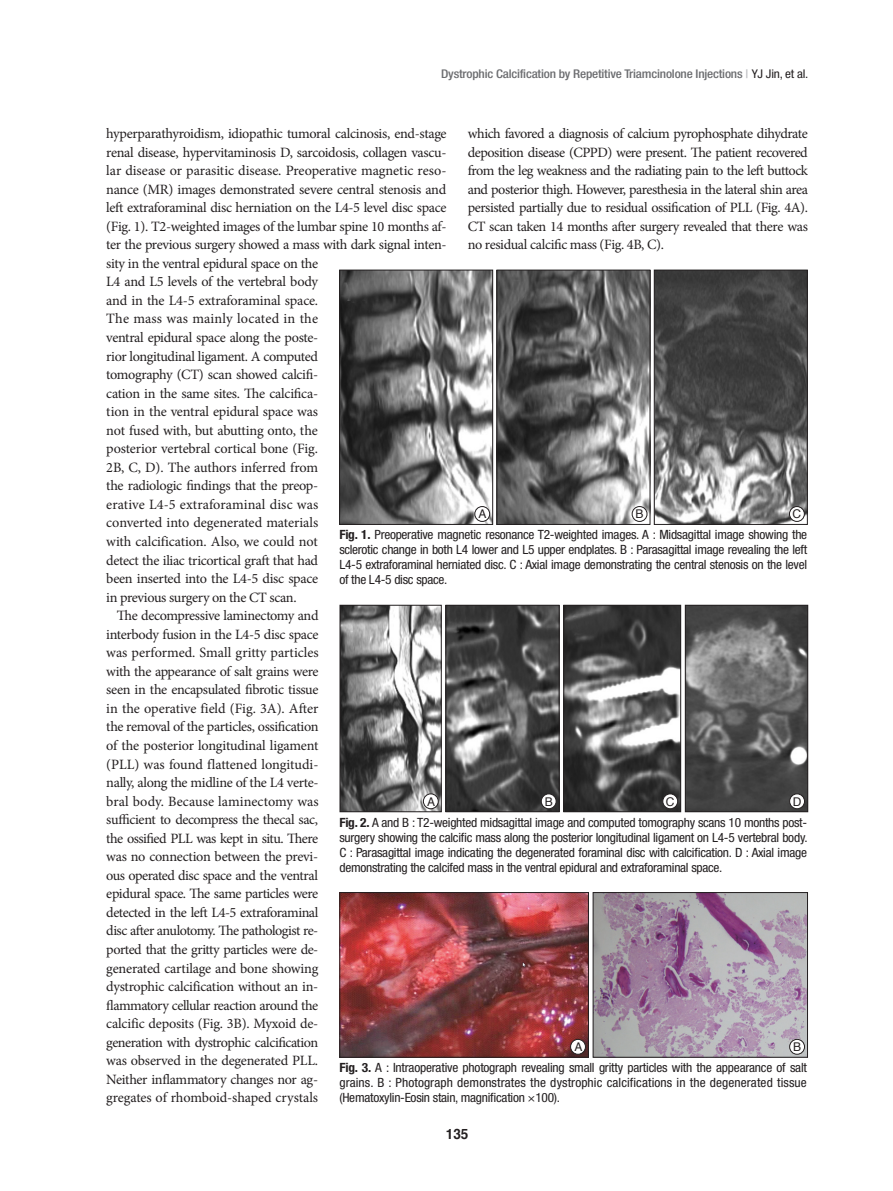
<style>
.page{position:relative;width:893px;height:1191px;background:#fff}
.page>*{position:absolute;margin:0;border:0;box-sizing:border-box;transform-origin:0 0}
.본문_JKNS{font:14.25px/18.6px "Minion Pro";letter-spacing:-.02em;color:#231f20;text-align:justify}
.t1{font:700 14.25px "Helvetica";color:#231f20;scale:.95 1}
.사진설명_JKNS{font:condensed 12.75px/15px "Helvetica Neue LT Std";letter-spacing:-.02em;color:#231f20;text-align:justify;scale:1.05 1}
.런닝_JKNS{font:500 condensed 12px "Helvetica Neue LT Std";letter-spacing:-.015em;color:#6c6d70;scale:1.1 1}
.t2{font:12px "Helvetica";color:#231f20}
.s1{color:#bcbdc0}
.s2{font-weight:400;color:#231f20}
.s3{font-weight:700}
</style>
<div class="page">
<img style="left:341px;top:272px;width:150px;height:250px">
<div style="left:339px;top:270px;width:154px;height:254px;border:1px solid #231f20"></div>
<img style="left:687px;top:607px;width:119px;height:203px">
<div style="left:685px;top:605px;width:123px;height:207px;border:1px solid #231f20"></div>
<img style="left:566px;top:607px;width:113px;height:203px">
<div style="left:564px;top:605px;width:117px;height:207px;border:1px solid #231f20"></div>
<img style="left:448px;top:607px;width:109px;height:203px">
<div style="left:446px;top:605px;width:113px;height:207px;border:1px solid #231f20"></div>
<img style="left:342px;top:607px;width:97px;height:203px">
<div style="left:340px;top:605px;width:101px;height:207px;border:1px solid #231f20"></div>
<img style="left:499px;top:272px;width:149px;height:250px">
<div style="left:497px;top:270px;width:153px;height:254px;border:1px solid #231f20"></div>
<img style="left:656px;top:272px;width:149px;height:250px">
<div style="left:654px;top:270px;width:153px;height:254px;border:1px solid #231f20"></div>
<div style="left:475px;top:506px;width:15px;height:15px;background:#fff;border-radius:50%"></div>
<div style="left:475px;top:506px;width:15px;height:15px;border:1px solid #231f20;border-radius:50%"></div>
<div style="left:423px;top:794px;width:15px;height:14px;background:#fff;border-radius:50%"></div>
<div style="left:423px;top:793px;width:15px;height:16px;border:1px solid #231f20;border-radius:50%"></div>
<div style="left:541px;top:794px;width:15px;height:14px;background:#fff;border-radius:50%"></div>
<div style="left:541px;top:793px;width:15px;height:16px;border:1px solid #231f20;border-radius:50%"></div>
<div style="left:663px;top:794px;width:15px;height:14px;background:#fff;border-radius:50%"></div>
<div style="left:663px;top:793px;width:15px;height:16px;border:1px solid #231f20;border-radius:50%"></div>
<div style="left:790px;top:794px;width:14px;height:14px;background:#fff;border-radius:50%"></div>
<div style="left:789px;top:793px;width:16px;height:16px;border:1px solid #231f20;border-radius:50%"></div>
<div style="left:632px;top:506px;width:15px;height:15px;background:#fff;border-radius:50%"></div>
<div style="left:632px;top:506px;width:15px;height:15px;border:1px solid #231f20;border-radius:50%"></div>
<div style="left:789px;top:506px;width:15px;height:15px;background:#fff;border-radius:50%"></div>
<div style="left:789px;top:506px;width:15px;height:15px;border:1px solid #231f20;border-radius:50%"></div>
<img style="left:595px;top:894px;width:211px;height:161px">
<div style="left:593px;top:892px;width:215px;height:165px;border:1px solid #231f20"></div>
<img style="left:342px;top:894px;width:245px;height:161px">
<div style="left:340px;top:892px;width:249px;height:165px;border:1px solid #231f20"></div>
<div style="left:571px;top:1039px;width:14px;height:15px;background:#fff;border-radius:50%"></div>
<div style="left:570px;top:1039px;width:16px;height:15px;border:1px solid #231f20;border-radius:50%"></div>
<div style="left:790px;top:1039px;width:14px;height:15px;background:#fff;border-radius:50%"></div>
<div style="left:789px;top:1039px;width:16px;height:15px;border:1px solid #231f20;border-radius:50%"></div>
<p class="런닝_JKNS" style="left:441px;top:67px;width:335px">Dystrophic Calcification by Repetitive Triamcinolone Injections <span class="s1">|</span> <span class="s2">YJ Jin, et al.</span></p>
<p class="본문_JKNS" style="left:106px;top:124px;width:342px;text-align:left">hyperparathyroidism, idiopathic tumoral calcinosis, end-stage renal disease, hypervitaminosis D, sarcoidosis, collagen vascu&shy;lar disease or parasitic disease. Preoperative magnetic reso&shy;nance (MR) images demonstrated severe central stenosis and left extraforaminal disc herniation on the L4-5 level disc space (Fig. 1). T2-weighted images of the lumbar spine 10 months af&shy;ter the previous surgery showed a mass with dark signal inten&shy;sity in the ventral epidural space on the<br>L4 and L5 levels of the vertebral body<br>and in the L4-5 extraforaminal space.<br>The mass was mainly located in the<br>ventral epidural space along the poste-<br>rior longitudinal ligament. A computed<br>tomography (CT) scan showed calcifi-<br>cation in the same sites. The calcifica-<br>tion in the ventral epidural space was<br>not fused with, but abutting onto, the<br>posterior vertebral cortical bone (Fig.<br>2B, C, D). The authors inferred from<br>the radiologic findings that the preop-<br>erative L4-5 extraforaminal disc was<br>converted into degenerated materials<br>with calcification. Also, we could not<br>detect the iliac tricortical graft that had<br>been inserted into the L4-5 disc space<br>in previous surgery on the CT scan.</p>
<p class="본문_JKNS" style="left:106px;top:606px;width:214px;text-indent:11px">The decompressive laminectomy and interbody fusion in the L4-5 disc space was performed. Small gritty particles with the appearance of salt grains were seen in the encapsulated fibrotic tissue in the operative field (Fig. 3A). After the removal of the particles, ossification of the posterior longitudinal ligament (PLL) was found flattened longitudi&shy;nally, along the midline of the L4 verte&shy;bral body. Because laminectomy was sufficient to decompress the thecal sac, the ossified PLL was kept in situ. There was no connection between the previ&shy;ous operated disc space and the ventral epidural space. The same particles were detected in the left L4-5 extraforaminal disc after anulotomy. The pathologist re&shy;ported that the gritty particles were de&shy;generated cartilage and bone showing dystrophic calcification without an in&shy;flammatory cellular reaction around the calcific deposits (Fig. 3B). Myxoid de&shy;generation with dystrophic calcification was observed in the degenerated PLL.<br>Neither inflammatory changes nor ag&shy;gregates of rhomboid-shaped crystals</p>
<p class="본문_JKNS" style="left:468px;top:124px;width:342px">which favored a diagnosis of calcium pyrophosphate dihydrate deposition disease (CPPD) were present. The patient recovered from the leg weakness and the radiating pain to the left buttock and posterior thigh. However, paresthesia in the lateral shin area persisted partially due to residual ossification of PLL (Fig. 4A).<br>CT scan taken 14 months after surgery revealed that there was no residual calcific mass (Fig. 4B, C).</p>
<p class="t2" style="left:636px;top:505px;width:10px">B</p>
<p class="t2" style="left:793px;top:505px;width:10px">C</p>
<p class="t2" style="left:479px;top:505px;width:10px">A</p>
<p class="사진설명_JKNS" style="left:339px;top:527px;width:447px"><span class="s3">Fig. 1.</span> Preoperative magnetic resonance T2-weighted images. A : Midsagittal image showing the sclerotic change in both L4 lower and L5 upper endplates. B : Parasagittal image revealing the left L4-5 extraforaminal herniated disc. C : Axial image demonstrating the central stenosis on the level of the L4-5 disc space.</p>
<p class="t2" style="left:427px;top:792px;width:10px">A</p>
<p class="t2" style="left:545px;top:792px;width:10px">B</p>
<p class="t2" style="left:666px;top:792px;width:10px">C</p>
<p class="t2" style="left:793px;top:792px;width:10px">D</p>
<p class="사진설명_JKNS" style="left:339px;top:814px;width:447px"><span class="s3">Fig. 2.</span> A and B : T2-weighted midsagittal image and computed tomography scans 10 months post&shy;surgery showing the calcific mass along the posterior longitudinal ligament on L4-5 vertebral body.<br>C : Parasagittal image indicating the degenerated foraminal disc with calcification. D : Axial image demonstrating the calcifed mass in the ventral epidural and extraforaminal space.</p>
<p class="t2" style="left:574px;top:1037px;width:10px">A</p>
<p class="t2" style="left:793px;top:1037px;width:10px">B</p>
<p class="사진설명_JKNS" style="left:339px;top:1060px;width:447px"><span class="s3">Fig. 3.</span> A : Intraoperative photograph revealing small gritty particles with the appearance of salt grains. B : Photograph demonstrates the dystrophic calcifications in the degenerated tissue (Hematoxylin-Eosin stain, magnification ×100).</p>
<p class="t1" style="left:446px;top:1123px;width:25px">135</p>
</div>
